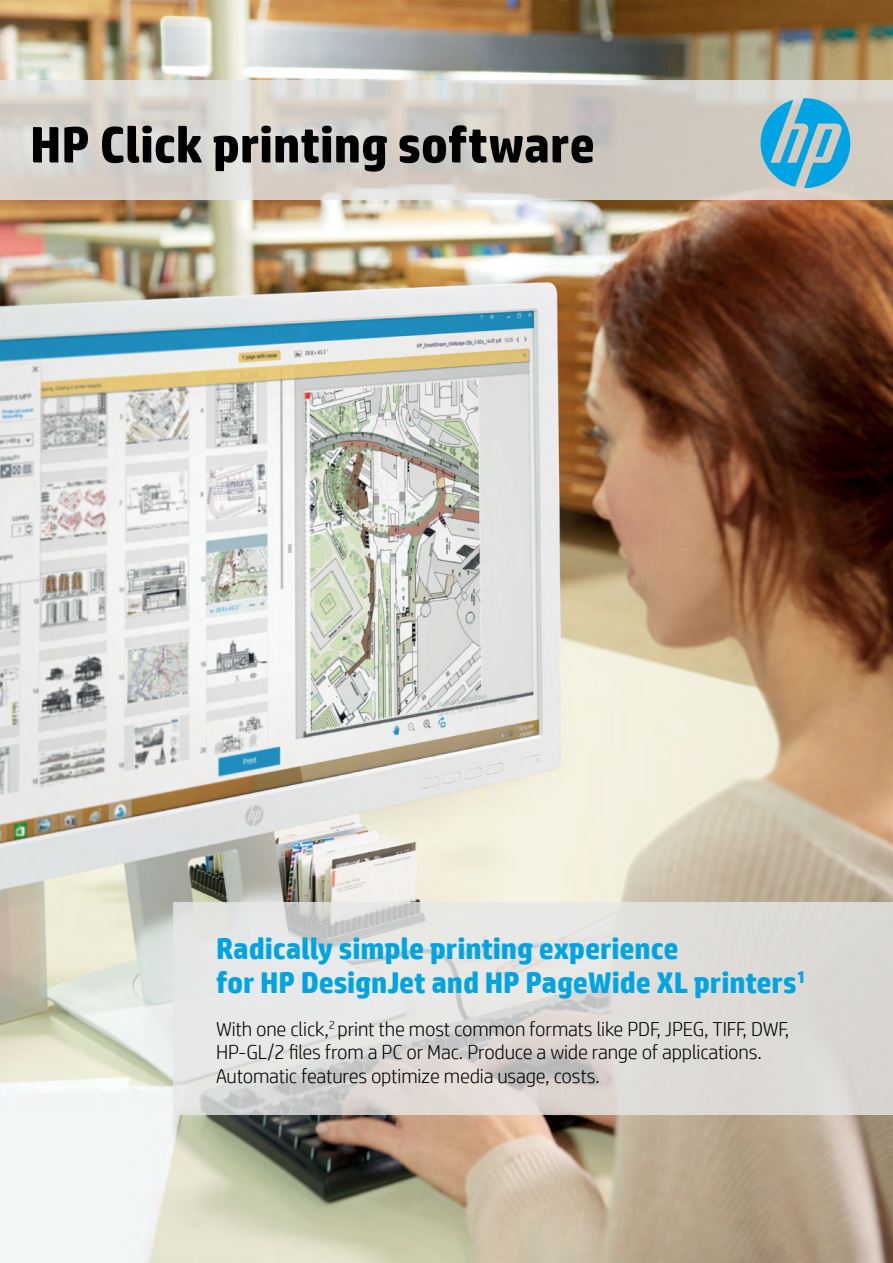
<style>
.page{position:relative;width:893px;height:1263px;background:#fff}
.page>*{position:absolute;margin:0;border:0;box-sizing:border-box;transform-origin:0 0}
.t1{font:700 51px "HP Simplified";letter-spacing:-.005em;color:#000}
.t2{font:700 30px/34.5px "HP Simplified";letter-spacing:-.005em;color:#00a4e3}
.t3{font:300 20.25px/23.2px "HP Simplified";letter-spacing:-.01em;color:#000}
</style>
<div class="page">
<img style="left:0;top:0;width:893px;height:1263px">
<svg style="left:173px;top:903px;width:720px;height:212px;background:#dedcda"></svg>
<svg style="left:0;top:80px;width:893px;height:120px;background:#d5d0ca"></svg>
<svg style="left:761px;top:98px;width:89px;height:90px;background:#62b6d3"></svg>
<h1 class="t1" style="left:30px;top:111px;width:567px">HP Click printing software</h1>
<h2 class="t2" style="left:216px;top:931px;width:592px">Radically simple printing experience<br>for HP DesignJet and HP PageWide XL printers<sup>1</sup></h2>
<p class="t3" style="left:216px;top:1017px;width:575px">With one click,<sup>2</sup> print the most common formats like PDF, JPEG, TIFF, DWF,<br>HP-GL/2 files from a PC or Mac. Produce a wide range of applications.<br>Automatic features optimize media usage, costs.</p>
</div>
